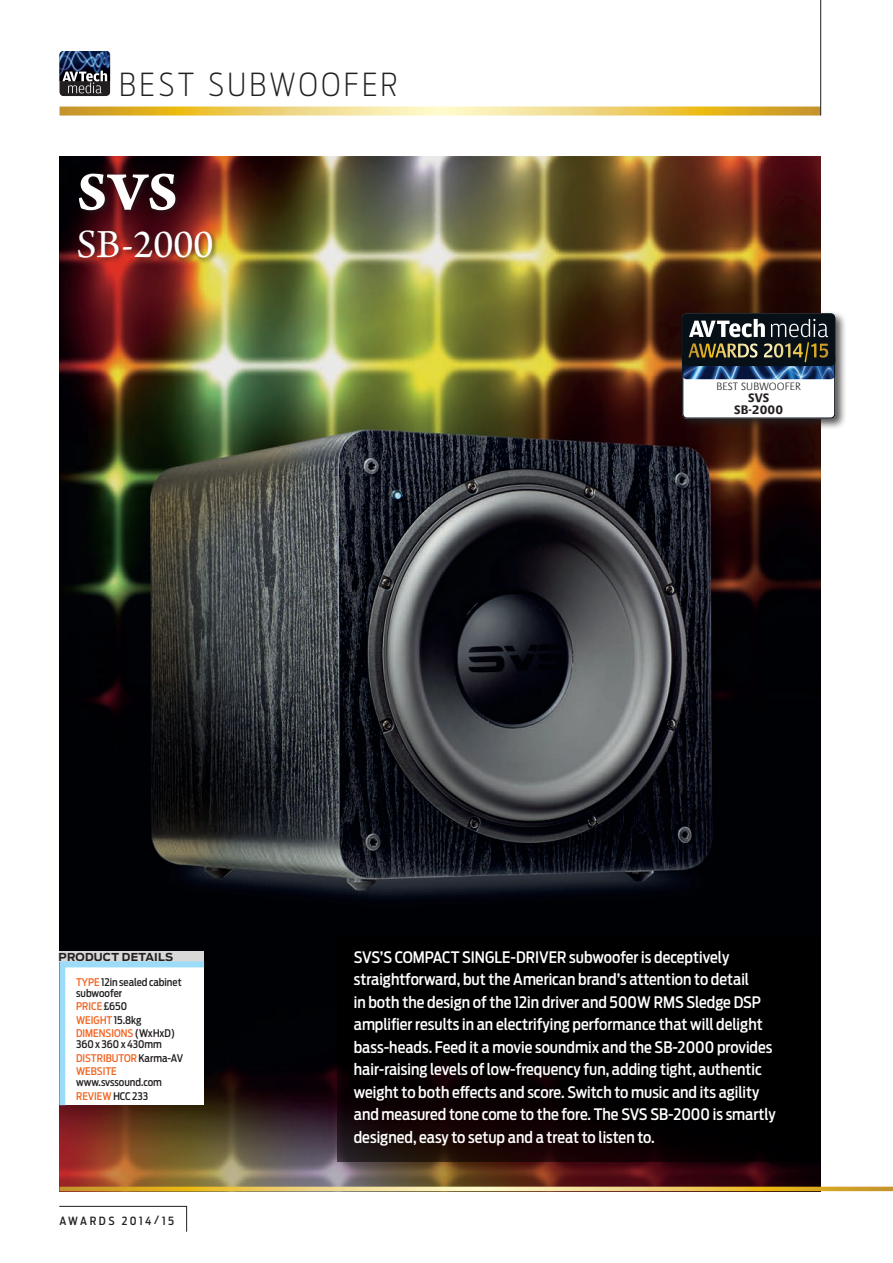
<style>
.page{position:relative;width:893px;height:1263px;background:#fff}
.page>*{position:absolute;margin:0;border:0;box-sizing:border-box;transform-origin:0 0}
.t1{font:57px "Arno Pro Bold Caption";color:#fff}
.t2{font:42px "Arno Pro";color:#fff}
.t3{font:200 31.5px "Antenna Cond";letter-spacing:.11em;color:#231f20}
.t4{font:500 15.75px/22.5px "Antenna Cond";color:#fff}
.t5{font:700 12.6px/11.7px "Praxis Com";letter-spacing:.005em;color:#231f20;text-align:center}
.t6{font:500 11.25px "Antenna Cond";letter-spacing:.215em;color:#231f20}
.t7{font:700 10.8px "Antenna";letter-spacing:.02em;color:#231f20}
.t8{font:300 10.8px "Praxis Com";letter-spacing:.005em;color:#231f20}
.t9{font:500 10.5px/11.2px "Antenna Cond";color:#231f20}
.t10{font:500 10.5px/13.4px "Antenna Cond";color:#f36421}
.s1{color:#f36421}
.s2{color:#231f20}
</style>
<div class="page">
<svg style="left:59px;top:1206px;width:128px;height:26px"></svg>
<img style="left:60px;top:156px;width:761px;height:1031px">
<div style="left:60px;top:51px;width:50px;height:45px;background:#231f20;border-radius:4px"></div>
<img style="left:60px;top:51px;width:50px;height:30px">
<svg style="left:62px;top:71px;width:45px;height:22px"></svg>
<svg style="left:60px;top:107px;width:761px;height:9px;background:#ebcd6c"></svg>
<svg style="left:60px;top:1187px;width:833px;height:4px;background:#e9ca64"></svg>
<svg style="left:337px;top:936px;width:484px;height:225px;background:#030001"></svg>
<hr style="left:820px;top:0;width:1px;height:115px;background:#231f20">
<div style="left:76px;top:171px;width:611px;height:129px;background:#231f20;opacity:.65"></div>
<div style="left:59px;top:951px;width:145px;height:11px;background:#d8d8d8"></div>
<svg style="left:59px;top:958px;width:151px;height:153px"></svg>
<div style="left:679px;top:310px;width:174px;height:126px;background:#231f20;opacity:.75"></div>
<div style="left:682px;top:313px;width:153px;height:106px;background:#fff;border-radius:5px"></div>
<img style="left:684px;top:365px;width:149px;height:14px">
<svg style="left:682px;top:313px;width:153px;height:53px;background:#252822"></svg>
<div style="left:682px;top:313px;width:153px;height:106px;border:1px solid #071017;border-radius:4px"></div>
<svg style="left:689px;top:319px;width:76px;height:18px"></svg>
<svg style="left:771px;top:319px;width:57px;height:43px;background:#3b3d34"></svg>
<h3 class="t3" style="left:119px;top:66px;width:280px">BEST SUBWOOFER</h3>
<h1 class="t1" style="left:77px;top:158px;width:103px">SVS</h1>
<h2 class="t2" style="left:77px;top:221px;width:138px">SB-2000</h2>
<p class="t8" style="left:716px;top:380px;width:86px">BEST SUBWOOFER</p>
<p class="t5" style="left:734px;top:392px;width:50px">SVS<br>SB-2000</p>
<p class="t7" style="left:59px;top:951px;width:116px">PRODUCT DETAILS</p>
<p class="t9" style="left:76px;top:976px;width:107px"><span class="s1">Type</span> 12in sealed cabinet subwoofer</p>
<p class="t10" style="left:76px;top:1000px;width:100px">price <span class="s2">£650<br></span>Weight <span class="s2">15.8kg<br></span>Dimensions <span class="s2">(WxHxD)</span></p>
<p class="t9" style="left:76px;top:1039px;width:87px">360 x 360 x 430mm</p>
<p class="t10" style="left:76px;top:1051px;width:6px">DISTRI</p>
<p class="t10" style="left:106px;top:1051px;width:20px">BUTOR</p>
<p class="t9" style="left:139px;top:1052px;width:46px">Karma-AV</p>
<p class="t10" style="left:76px;top:1065px;width:27px">WEBSITE</p>
<p class="t9" style="left:76px;top:1076px;width:87px;line-height:13.4px">www.svssound.com <span class="s1">review</span> HCC</p>
<p class="t9" style="left:132px;top:1090px;width:18px">233</p>
<p class="t6" style="left:59px;top:1214px;width:116px">Awards 2014/15</p>
<p class="t4" style="left:354px;top:946px;width:397px">SVS’s compact single-driver subwoofer is deceptively straightforward, but the American brand’s attention to detail in both the design of the 12in driver and 500W RMS</p>
<p class="t4" style="left:354px;top:991px;width:424px;text-indent:333px">Sledge DSP amplifier results in an electrifying performance that will delight bass-heads. Feed it a movie soundmix and the SB-2000 provides hair-raising levels of low-frequency fun, adding tight, authentic weight to both effects and score. Switch to music and its agility and measured tone come to the fore. The SVS SB-2000 is smartly designed, easy to setup and a treat to listen to.</p>
</div>
